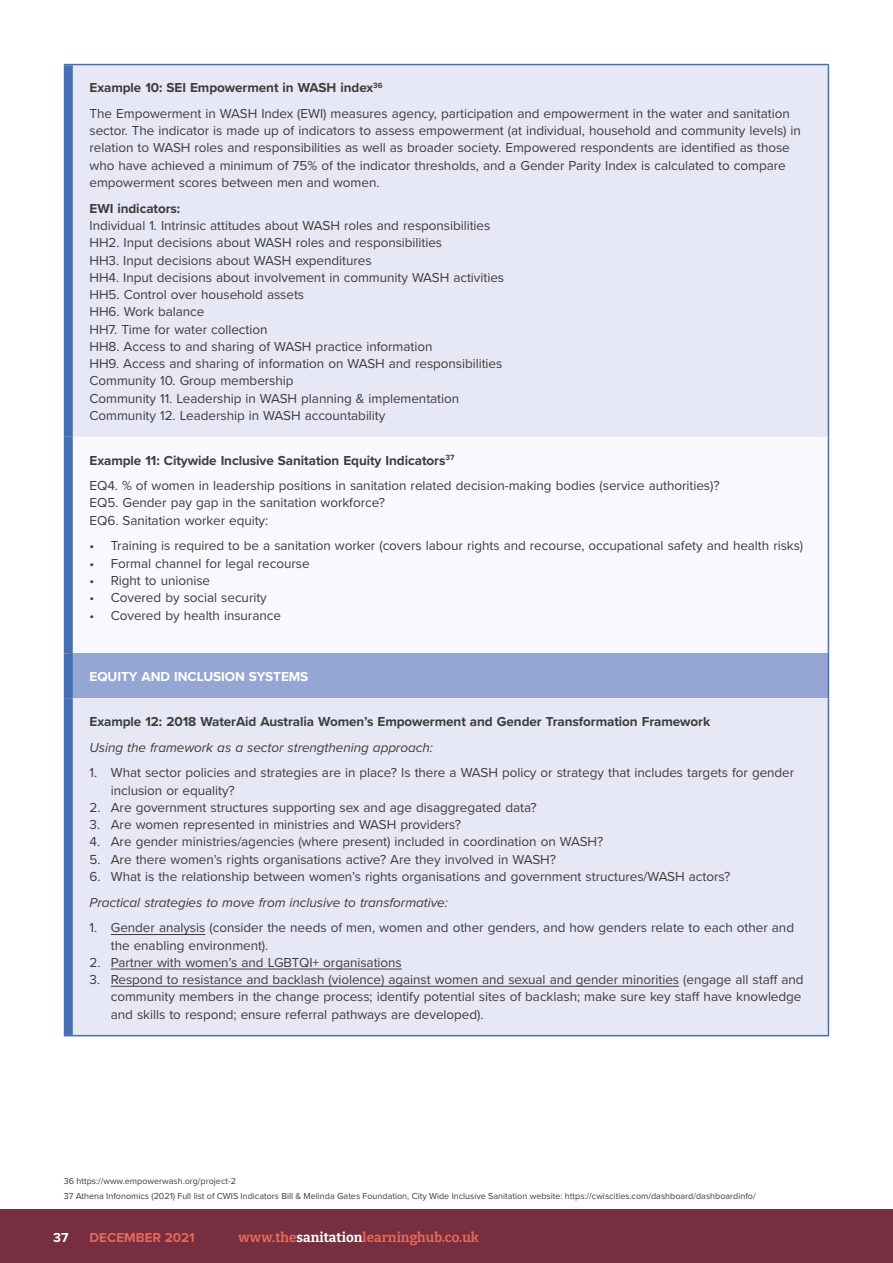
<style>
.page{position:relative;width:893px;height:1263px;background:#fff}
.page>*{position:absolute;margin:0;border:0;box-sizing:border-box;transform-origin:0 0}
.t1{font:13.5px/17.2px "Proxima Nova";letter-spacing:-.005em;color:#3d3d3c}
.t2{font:italic 13.5px "Proxima Nova";letter-spacing:-.005em;color:#3d3d3c}
.t3{font:700 13.5px "Proxima Nova";letter-spacing:-.005em;color:#3d3d3c}
.t4{font:100 13.5px "Bitter";color:#e3695a}
.t5{font:700 13.5px "Proxima Nova";letter-spacing:-.005em;color:#fff}
.t6{font:700 13.5px "Proxima Nova";color:#e3695a}
.t7{font:9px/15px "Proxima Nova";color:#3d3d3c}
.s1{font-weight:700}
.s2{color:#fff}
</style>
<div class="page">
<div style="left:73px;top:65px;width:755px;height:970px;background:#e6e8f6"></div>
<div style="left:68px;top:437px;width:760px;height:216px;background:#f8f8fd"></div>
<div style="left:68px;top:653px;width:760px;height:45px;background:#95a6d5"></div>
<div style="left:64px;top:65px;width:9px;height:372px;background:#4670b6"></div>
<div style="left:64px;top:437px;width:9px;height:216px;background:#4670b6"></div>
<div style="left:64px;top:653px;width:9px;height:45px;background:#4670b6"></div>
<div style="left:64px;top:698px;width:9px;height:337px;background:#4670b6"></div>
<hr style="left:828px;top:65px;width:1px;height:372px;background:#4670b6">
<hr style="left:828px;top:437px;width:1px;height:216px;background:#4670b6">
<hr style="left:828px;top:653px;width:1px;height:45px;background:#4670b6">
<hr style="left:828px;top:698px;width:1px;height:337px;background:#4670b6">
<hr style="left:64px;top:64px;width:765px;height:1px;background:#4670b6">
<hr style="left:64px;top:1035px;width:765px;height:1px;background:#4670b6">
<hr style="left:111px;top:934px;width:94px;height:1px;background:#3d3d3c">
<hr style="left:111px;top:969px;width:291px;height:1px;background:#3d3d3c">
<hr style="left:111px;top:986px;width:568px;height:1px;background:#3d3d3c">
<div style="left:0;top:1209px;width:893px;height:54px;background:#762e40"></div>
<p class="t1" style="left:90px;top:74px;width:702px;line-height:25.8px"><span class="s1">Example 10: SEI Empowerment in WASH index</span><sup>36<br></sup>The Empowerment in WASH Index (EWI) measures agency, participation and empowerment in the water and sanitation</p>
<p class="t1" style="left:90px;top:121px;width:713px">sector. The indicator is made up of indicators to assess empowerment (at individual, household and community levels) in relation to WASH roles and responsibilities as well as broader society. Empowered respondents are identified as those who have achieved a minimum of 75% of the indicator thresholds, and a Gender Parity Index is calculated to compare empowerment scores between men and women.</p>
<p class="t3" style="left:90px;top:198px;width:92px">EWI indicators:</p>
<p class="t1" style="left:90px;top:216px;width:416px">Individual 1. Intrinsic attitudes about WASH roles and responsibilities HH2. Input decisions about WASH roles and responsibilities<br>HH3. Input decisions about WASH expenditures<br>HH4. Input decisions about involvement in community WASH activities HH5. Control over household assets<br>HH6. Work balance<br>HH7. Time for water collection<br>HH8. Access to and sharing of WASH practice information<br>HH9. Access and sharing of information on WASH and responsibilities Community 10. Group membership<br>Community 11. Leadership in WASH planning &amp; implementation Community 12. Leadership in WASH accountability</p>
<p class="t1" style="left:90px;top:447px;width:632px;line-height:25.7px"><span class="s1">Example 11: Citywide Inclusive Sanitation Equity Indicators</span><sup>37<br></sup>EQ4. % of women in leadership positions in sanitation related decision-making bodies (service authorities)?</p>
<p class="t1" style="left:90px;top:494px;width:297px">EQ5. Gender pay gap in the sanitation workforce?<br>EQ6. Sanitation worker equity:</p>
<p class="t1" style="left:90px;top:537px;width:715px">• Training is required to be a sanitation worker (covers labour rights and recourse, occupational safety and health risks)</p>
<p class="t1" style="left:90px;top:554px;width:222px">• Formal channel for legal recourse</p>
<p class="t1" style="left:90px;top:571px;width:122px">• Right to unionise</p>
<p class="t1" style="left:90px;top:588px;width:179px">• Covered by social security</p>
<p class="t1" style="left:90px;top:606px;width:193px">• Covered by health insurance</p>
<p class="t5" style="left:90px;top:667px;width:220px">EQUITY AND INCLUSION SYSTEMS</p>
<p class="t3" style="left:90px;top:711px;width:622px">Example 12: 2018 WaterAid Australia Women’s Empowerment and Gender Transformation Framework</p>
<p class="t2" style="left:90px;top:737px;width:345px">Using the framework as a sector strengthening approach:</p>
<p class="t1" style="left:111px;top:764px;width:685px;text-indent:-21px">1. What sector policies and strategies are in place? Is there a WASH policy or strategy that includes targets for gender inclusion or equality?</p>
<p class="t1" style="left:90px;top:798px;width:449px">2. Are government structures supporting sex and age disaggregated data?</p>
<p class="t1" style="left:90px;top:815px;width:373px">3. Are women represented in ministries and WASH providers?</p>
<p class="t1" style="left:90px;top:833px;width:515px">4. Are gender ministries/agencies (where present) included in coordination on WASH?</p>
<p class="t1" style="left:90px;top:850px;width:468px">5. Are there women’s rights organisations active? Are they involved in WASH?</p>
<p class="t1" style="left:90px;top:867px;width:642px">6. What is the relationship between women’s rights organisations and government structures/WASH actors?</p>
<p class="t2" style="left:90px;top:892px;width:360px">Practical strategies to move from inclusive to transformative:</p>
<p class="t1" style="left:111px;top:919px;width:685px;text-indent:-21px">1. Gender analysis (consider the needs of men, women and other genders, and how genders relate to each other and the enabling environment).</p>
<p class="t1" style="left:90px;top:953px;width:314px">2. Partner with women’s and LGBTQI+ organisations</p>
<p class="t1" style="left:111px;top:970px;width:694px;text-indent:-21px">3. Respond to resistance and backlash (violence) against women and sexual and gender minorities (engage all staff and community members in the change process; identify potential sites of backlash; make sure key staff have knowledge and skills to respond; ensure referral pathways are developed).</p>
<p class="t7" style="left:64px;top:1173px;width:693px">36 https://www.empowerwash.org/project-2<br>37 Athena Infonomics (2021) Full list of CWIS Indicators Bill &amp; Melinda Gates Foundation, City Wide Inclusive Sanitation website: https://cwiscities.com/dashboard/dashboardinfo/</p>
<p class="t5" style="left:53px;top:1227px;width:17px">37</p>
<p class="t6" style="left:89px;top:1227px;width:107px">DECEMBER 2021</p>
<p class="t4" style="left:238px;top:1228px;width:242px">www.the<span class="s2">sanitation</span>learninghub.co.uk</p>
</div>
